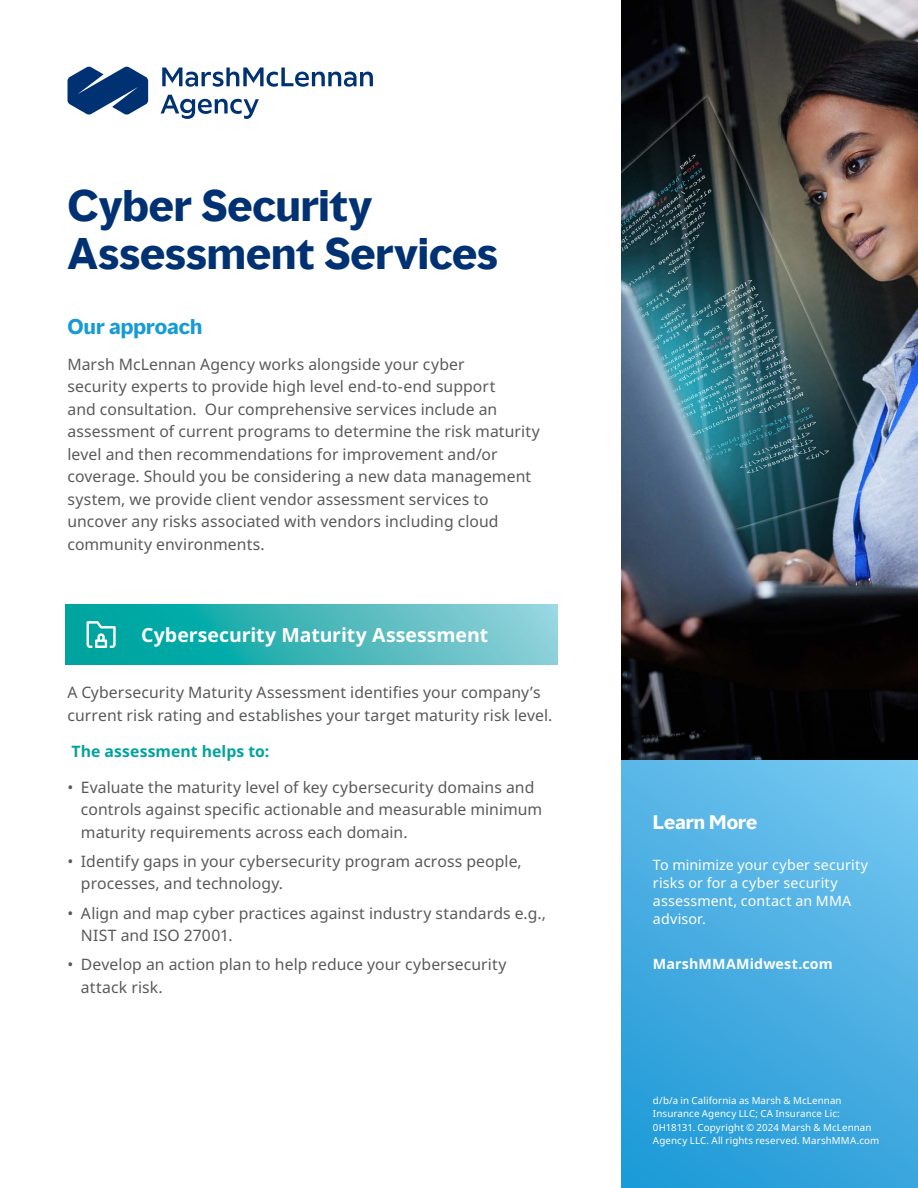
<style>
.page{position:relative;width:918px;height:1188px;background:#fff}
.page>*{position:absolute;margin:0;border:0;box-sizing:border-box;transform-origin:0 0}
.t1{font:700 40.5px/48.6px "MMC Display";color:#003273}
.t2{font:700 19.5px "Noto Sans";color:#fff}
.t3{font:700 19.5px "MMC Display";letter-spacing:.005em;color:#179bd7}
.t4{font:700 18px "MMC Display";color:#fff}
.t5{font:15.75px/22.5px "Noto Sans";letter-spacing:.005em;color:#58595b}
.t6{font:700 15.75px "Noto Sans";letter-spacing:.005em;color:#00a39d}
.t7{font:14.25px/18px "Noto Sans";letter-spacing:.01em;color:#fff}
.t8{font:700 14.25px "Noto Sans";letter-spacing:.01em;color:#fff}
.t9{font:9.75px/13.5px "Noto Sans";letter-spacing:.01em;color:#fff}
</style>
<div class="page">
<img style="left:621px;top:0;width:297px;height:761px">
<svg style="left:621px;top:761px;width:297px;height:427px;background:#49aee2"></svg>
<svg style="left:68px;top:67px;width:80px;height:48px"></svg>
<svg style="left:162px;top:68px;width:211px;height:19px"></svg>
<svg style="left:161px;top:95px;width:98px;height:24px"></svg>
<svg style="left:66px;top:605px;width:492px;height:59px;background:#3fb7b9"></svg>
<svg style="left:87px;top:621px;width:29px;height:27px"></svg>
<h1 class="t1" style="left:68px;top:182px;width:432px">Cyber Security<br>Assessment Services</h1>
<p class="t3" style="left:68px;top:313px;width:136px">Our approach</p>
<p class="t5" style="left:68px;top:353px;width:474px">Marsh McLennan Agency works alongside your cyber<br>security experts to provide high level end-to-end support<br>and consultation. Our comprehensive services include an assessment of current programs to determine the risk maturity level and then recommendations for improvement and/or coverage. Should you be considering a new data management system, we provide client vendor assessment services to uncover any risks associated with vendors including cloud community environments.</p>
<p class="t2" style="left:141px;top:621px;width:349px">Cybersecurity Maturity Assessment</p>
<p class="t5" style="left:68px;top:682px;width:487px">A Cybersecurity Maturity Assessment identifies your company’s current risk rating and establishes your target maturity risk level.</p>
<p class="t6" style="left:72px;top:740px;width:199px">The assessment helps to:</p>
<p class="t5" style="left:81px;top:776px;width:463px;text-indent:-13px">• Evaluate the maturity level of key cybersecurity domains and controls against specific actionable and measurable minimum maturity requirements across each domain.</p>
<p class="t5" style="left:81px;top:850px;width:442px;text-indent:-13px">• Identify gaps in your cybersecurity program across people, processes, and technology.</p>
<p class="t5" style="left:81px;top:902px;width:466px;text-indent:-13px">• Align and map cyber practices against industry standards e.g.,<br>NIST and ISO 27001.</p>
<p class="t5" style="left:81px;top:954px;width:427px;text-indent:-13px">• Develop an action plan to help reduce your cybersecurity attack risk.</p>
<p class="t4" style="left:653px;top:811px;width:106px">Learn More</p>
<p class="t7" style="left:653px;top:856px;width:217px">To minimize your cyber security risks or for a cyber security assessment, contact an MMA advisor.</p>
<p class="t8" style="left:653px;top:954px;width:181px">MarshMMAMidwest.com</p>
<p class="t9" style="left:653px;top:1093px;width:228px">d/b/a in California as Marsh &amp; McLennan Insurance Agency LLC; CA Insurance Lic:<br>0H18131. Copyright © 2024 Marsh &amp; McLennan Agency LLC. All rights reserved. MarshMMA.com</p>
</div>
